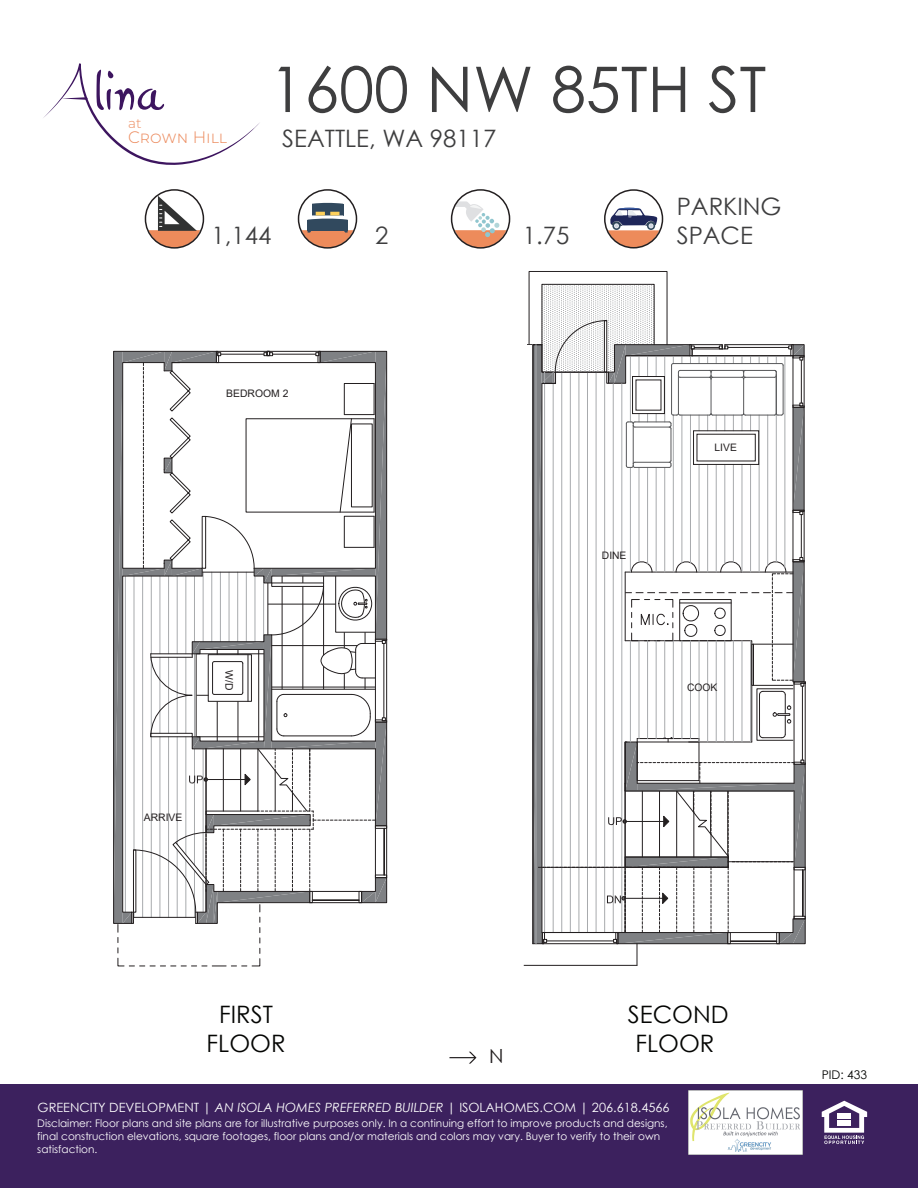
<style>
.page{position:relative;width:918px;height:1188px;background:#fff}
.page>*{position:absolute;margin:0;border:0;box-sizing:border-box;transform-origin:0 0}
.t1{font:72.3px "P22 Hopper Josephine";color:#3d155f}
.t2{font:63px "Century Gothic";color:#3e3e3f}
.t3{font:24px/28.8px "Century Gothic";color:#3e3e3f}
.t4{font:24px/28.8px "Century Gothic";color:#040503;text-align:center}
.t5{font:19.5px "Century Gothic";color:#231f20}
.t6{font:300 16.65px "Montserrat";color:#ec8b5e}
.t7{font:300 13.65px "Montserrat";color:#ec8b5e}
.t8{font:12.75px "Century Gothic";color:#fff}
.t9{font:12px "Century Gothic";color:#040503}
.t10{font:10.5px/12.6px "Century Gothic";color:#fff}
.t11{font:10.35px "Arial";color:#231f20}
.s1{font-style:italic}
</style>
<div class="page">
<div style="left:0;top:1084px;width:918px;height:104px;background:#3c215e"></div>
<svg style="left:822px;top:1101px;width:45px;height:43px"></svg>
<div style="left:837px;top:1114px;width:14px;height:5px;background:#fff"></div>
<div style="left:837px;top:1121px;width:14px;height:5px;background:#fff"></div>
<div style="left:451px;top:189px;width:59px;height:60px;border:2px solid #231f20;border-radius:50%"></div>
<svg style="left:454px;top:201px;width:52px;height:47px"></svg>
<div style="left:298px;top:189px;width:59px;height:60px;border:2px solid #231f20;border-radius:50%"></div>
<svg style="left:302px;top:203px;width:51px;height:44px"></svg>
<div style="left:145px;top:189px;width:59px;height:60px;border:2px solid #231f20;border-radius:50%"></div>
<svg style="left:149px;top:196px;width:51px;height:52px"></svg>
<svg style="left:608px;top:208px;width:51px;height:38px"></svg>
<div style="left:604px;top:189px;width:59px;height:60px;border:2px solid #231f20;border-radius:50%"></div>
<img style="left:689px;top:1091px;width:113px;height:63px">
<svg style="left:449px;top:1052px;width:27px;height:12px"></svg>
<svg style="left:43px;top:64px;width:217px;height:101px"></svg>
<svg style="left:114px;top:351px;width:273px;height:616px"></svg>
<div style="left:529px;top:271px;width:138px;height:74px;border:1px solid #231f20"></div>
<svg style="left:524px;top:285px;width:282px;height:681px"></svg>
<h1 class="t1" style="left:94px;top:58px;width:71px">lina</h1>
<h3 class="t6" style="left:128px;top:126px;width:100px">Crown Hill</h3>
<h3 class="t7" style="left:128px;top:114px;width:15px">at</h3>
<h2 class="t2" style="left:269px;top:45px;width:498px">1600 NW 85TH ST</h2>
<h3 class="t3" style="left:282px;top:123px;width:216px">SEATTLE, WA 98117</h3>
<h3 class="t3" style="left:212px;top:221px;width:61px">1,144</h3>
<h3 class="t3" style="left:375px;top:221px;width:15px">2</h3>
<h3 class="t3" style="left:523px;top:221px;width:48px">1.75</h3>
<h3 class="t3" style="left:677px;top:192px;width:106px">PARKING<br>SPACE</h3>
<p class="t11" style="left:226px;top:386px;width:64px">BEDROOM 2</p>
<p class="t11" style="left:236px;top:670px;width:22px;rotate:90deg">W/D</p>
<p class="t11" style="left:144px;top:810px;width:40px">ARRIVE</p>
<p class="t11" style="left:602px;top:549px;width:26px">DINE</p>
<p class="t11" style="left:715px;top:441px;width:24px">LIVE</p>
<p class="t11" style="left:687px;top:680px;width:32px">COOK</p>
<h3 class="t4" style="left:207px;top:1000px;width:81px">FIRST<br>FLOOR</h3>
<h3 class="t4" style="left:628px;top:1000px;width:102px">SECOND<br>FLOOR</h3>
<h3 class="t5" style="left:489px;top:1042px;width:16px">N</h3>
<p class="t8" style="left:38px;top:1099px;width:634px">GREENCITY DEVELOPMENT | <span class="s1">AN ISOLA HOMES PREFERRED BUILDER</span> | ISOLAHOMES.COM | 206.618.4566</p>
<p class="t10" style="left:37px;top:1117px;width:632px">Disclaimer: Floor plans and site plans are for illustrative purposes only. In a continuing effort to improve products and designs, final construction elevations, square footages, floor plans and/or materials and colors may vary. Buyer to verify to their own satisfaction.</p>
<p class="t9" style="left:822px;top:1066px;width:47px">PID: 433</p>
</div>
